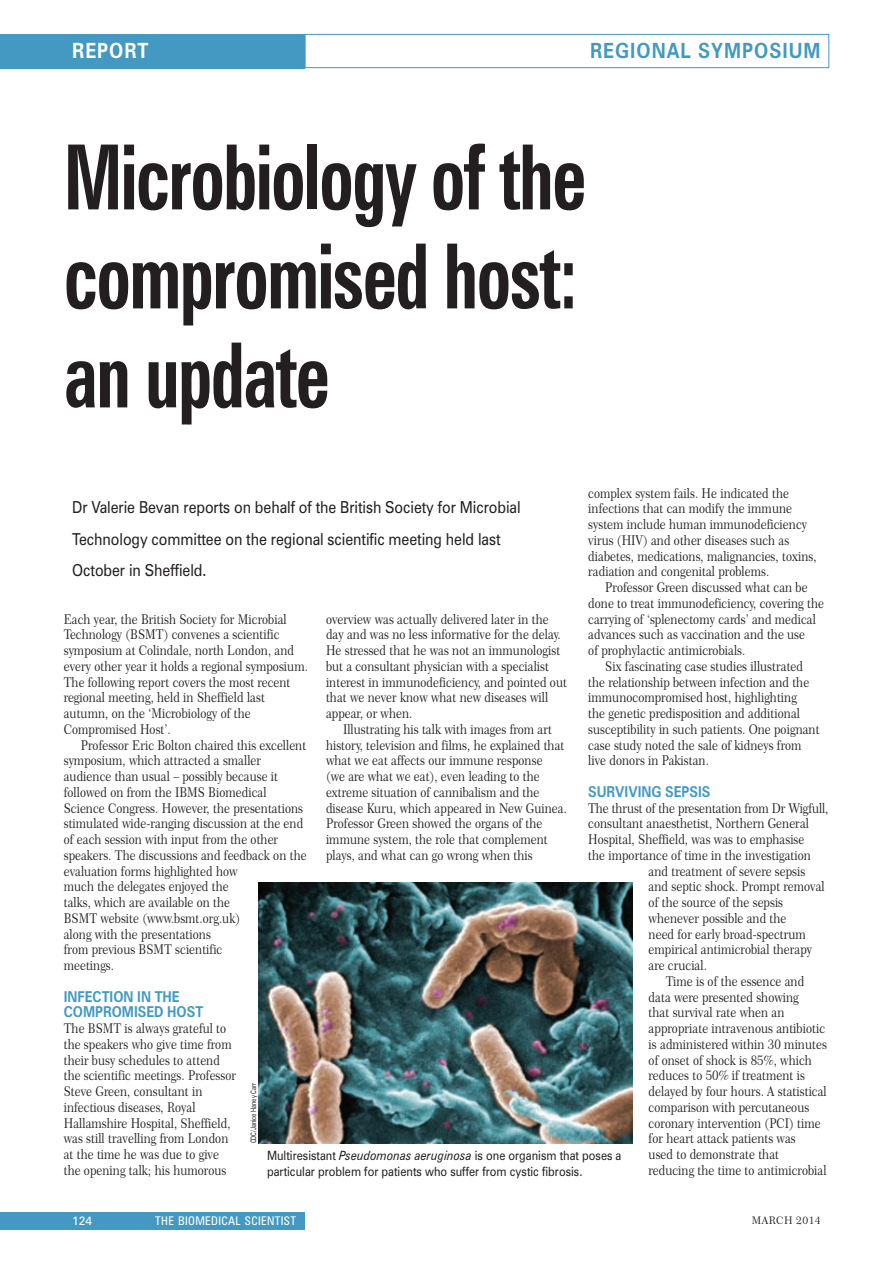
<style>
.page{position:relative;width:893px;height:1263px;background:#fff}
.page>*{position:absolute;margin:0;border:0;box-sizing:border-box;transform-origin:0 0}
.t1{font:700 condensed 90px/99px "Zurich BT";letter-spacing:-.02em;color:#231f20;text-align:justify;scale:.78 1}
.t2{font:700 21px "Zurich BT";letter-spacing:.055em;color:#4399c2;scale:.87 1}
.t3{font:700 21px "Zurich BT";letter-spacing:.055em;color:#fff;scale:.87 1}
.t4{font:16.5px/31.5px "Zurich BT";letter-spacing:-.005em;color:#231f20;scale:.87 1}
.t5{font:700 15px/15.8px "Zurich BT";color:#4399c2;scale:.87 1}
.t6{font:13.5px/15.8px "Century 751 BT Roman B";color:#231f20;scale:.87 1}
.t7{font:12.75px/15.8px "Zurich BT";color:#231f20;scale:.87 1}
.t8{font:condensed 12px "Zurich BT";letter-spacing:.03em;color:#fff}
.t9{font:12px "Zurich BT";color:#fff}
.t10{font:10.5px "Century 751 BT Roman B";letter-spacing:.035em;color:#231f20}
.t11{font:7.5px "Zurich BT";color:#231f20;scale:.75 1}
.s1{font-style:italic}
</style>
<div class="page">
<img style="left:258px;top:883px;width:375px;height:260px">
<div style="left:0;top:1213px;width:305px;height:17px;background:#4399c2"></div>
<div style="left:0;top:34px;width:305px;height:34px;background:#4399c2"></div>
<div style="left:305px;top:34px;width:524px;height:34px;border:1px solid #4399c2"></div>
<h2 class="t3" style="left:72px;top:43px;width:89px">REPORT</h2>
<h2 class="t2" style="left:590px;top:43px;width:266px">REGIONAL SYMPOSIUM</h2>
<h1 class="t1" style="left:64px;top:136px;width:671px">Microbiology of the compromised host: an update</h1>
<p class="t6" style="left:588px;top:486px;width:264px">complex system fails. He indicated the infections that can modify the immune system include human immunodeficiency virus (HIV) and other diseases such as diabetes, medications, malignancies, toxins, radiation and congenital problems.</p>
<p class="t6" style="left:605px;top:581px;width:234px">Professor Green discussed what can be</p>
<p class="t6" style="left:588px;top:596px;width:273px">done to treat immunodeficiency, covering the</p>
<p class="t6" style="left:588px;top:612px;width:263px">carrying of ‘splenectomy cards’ and medical</p>
<p class="t6" style="left:588px;top:628px;width:251px">advances such as vaccination and the use</p>
<p class="t6" style="left:588px;top:644px;width:182px">of prophylactic antimicrobials.</p>
<p class="t6" style="left:605px;top:659px;width:229px">Six fascinating case studies illustrated</p>
<p class="t6" style="left:588px;top:675px;width:256px">the relationship between infection and the</p>
<p class="t6" style="left:588px;top:691px;width:241px">immunocompromised host, highlighting</p>
<p class="t6" style="left:588px;top:707px;width:245px">the genetic predisposition and additional</p>
<p class="t6" style="left:588px;top:722px;width:268px">susceptibility in such patients. One poignant</p>
<p class="t6" style="left:588px;top:738px;width:247px">case study noted the sale of kidneys from</p>
<p class="t6" style="left:588px;top:754px;width:140px">live donors in Pakistan.</p>
<p class="t5" style="left:588px;top:785px;width:142px">SURVIVING SEPSIS</p>
<p class="t6" style="left:588px;top:801px;width:278px">The thrust of the presentation from Dr Wigfull,</p>
<p class="t6" style="left:588px;top:817px;width:255px">consultant anaesthetist, Northern General</p>
<p class="t6" style="left:588px;top:833px;width:250px">Hospital, Sheffield, was was to emphasise</p>
<p class="t6" style="left:588px;top:848px;width:258px">the importance of time in the investigation</p>
<p class="t6" style="left:649px;top:864px;width:182px">and treatment of severe sepsis</p>
<p class="t6" style="left:649px;top:880px;width:204px">and septic shock. Prompt removal</p>
<p class="t6" style="left:649px;top:896px;width:156px">of the source of the sepsis</p>
<p class="t6" style="left:649px;top:911px;width:160px">whenever possible and the</p>
<p class="t6" style="left:649px;top:927px;width:182px">need for early broad-spectrum</p>
<p class="t6" style="left:649px;top:943px;width:190px">empirical antimicrobial therapy</p>
<p class="t6" style="left:649px;top:959px;width:69px">are crucial.</p>
<p class="t6" style="left:666px;top:974px;width:161px">Time is of the essence and</p>
<p class="t6" style="left:649px;top:990px;width:174px">data were presented showing</p>
<p class="t6" style="left:649px;top:1006px;width:158px">that survival rate when an</p>
<p class="t6" style="left:649px;top:1022px;width:204px">appropriate intravenous antibiotic</p>
<p class="t6" style="left:649px;top:1037px;width:206px">is administered within 30 minutes</p>
<p class="t6" style="left:649px;top:1053px;width:189px">of onset of shock is 85%, which</p>
<p class="t6" style="left:649px;top:1069px;width:181px">reduces to 50% if treatment is</p>
<p class="t6" style="left:649px;top:1085px;width:206px">delayed by four hours. A statistical</p>
<p class="t6" style="left:649px;top:1100px;width:186px">comparison with percutaneous</p>
<p class="t6" style="left:649px;top:1116px;width:199px">coronary intervention (PCI) time</p>
<p class="t6" style="left:649px;top:1132px;width:171px">for heart attack patients was</p>
<p class="t6" style="left:649px;top:1148px;width:151px">used to demonstrate that</p>
<p class="t6" style="left:649px;top:1163px;width:206px">reducing the time to antimicrobial</p>
<p class="t4" style="left:72px;top:493px;width:517px">Dr Valerie Bevan reports on behalf of the British Society for Microbial<br>Technology committee on the regional scientific meeting held last<br>October in Sheffield.</p>
<p class="t6" style="left:326px;top:612px;width:279px">overview was actually delivered later in the day and was no less informative for the delay.<br>He stressed that he was not an immunologist but a consultant physician with a specialist interest in immunodeficiency, and pointed out that we never know what new diseases will appear, or when.</p>
<p class="t6" style="left:326px;top:722px;width:278px;text-indent:17px">Illustrating his talk with images from art history, television and films, he explained that what we eat affects our immune response<br>(we are what we eat), even leading to the extreme situation of cannibalism and the disease Kuru, which appeared in New Guinea.<br>Professor Green showed the organs of the immune system, the role that complement plays, and what can go wrong when this</p>
<p class="t6" style="left:64px;top:612px;width:282px">Each year, the British Society for Microbial Technology (BSMT) convenes a scientific symposium at Colindale, north London, and every other year it holds a regional symposium.<br>The following report covers the most recent regional meeting, held in Sheffield last autumn, on the ‘Microbiology of the Compromised Host’.</p>
<p class="t6" style="left:64px;top:738px;width:281px;text-indent:17px">Professor Eric Bolton chaired this excellent symposium, which attracted a smaller audience than usual – possibly because it followed on from the IBMS Biomedical Science Congress. However, the presentations stimulated wide-ranging discussion at the end of each session with input from the other speakers. The discussions and feedback on the evaluation forms highlighted how<br>much the delegates enjoyed the<br>talks, which are available on the<br>BSMT website (www.bsmt.org.uk)<br>along with the presentations<br>from previous BSMT scientific<br>meetings.</p>
<p class="t5" style="left:64px;top:990px;width:162px">INFECTION IN THE<br>COMPROMISED HOST</p>
<p class="t6" style="left:64px;top:1022px;width:200px">The BSMT is always grateful to the speakers who give time from their busy schedules to attend the scientific meetings. Professor<br>Steve Green, consultant in infectious diseases, Royal<br>Hallamshire Hospital, Sheffield, was still travelling from London at the time he was due to give the opening talk; his humorous</p>
<p class="t11" style="left:251px;top:1143px;width:82px;rotate:-90deg">CDC/Janice Haney Carr</p>
<p class="t7" style="left:267px;top:1149px;width:409px">Multiresistant <span class="s1">Pseudomonas aeruginosa</span> is one organism that poses a particular problem for patients who suffer from cystic fibrosis.</p>
<p class="t9" style="left:72px;top:1217px;width:21px">124</p>
<p class="t8" style="left:155px;top:1217px;width:142px">THE BIOMEDICAL SCIENTIST</p>
<p class="t10" style="left:752px;top:1216px;width:70px">MARCH 2014</p>
</div>
